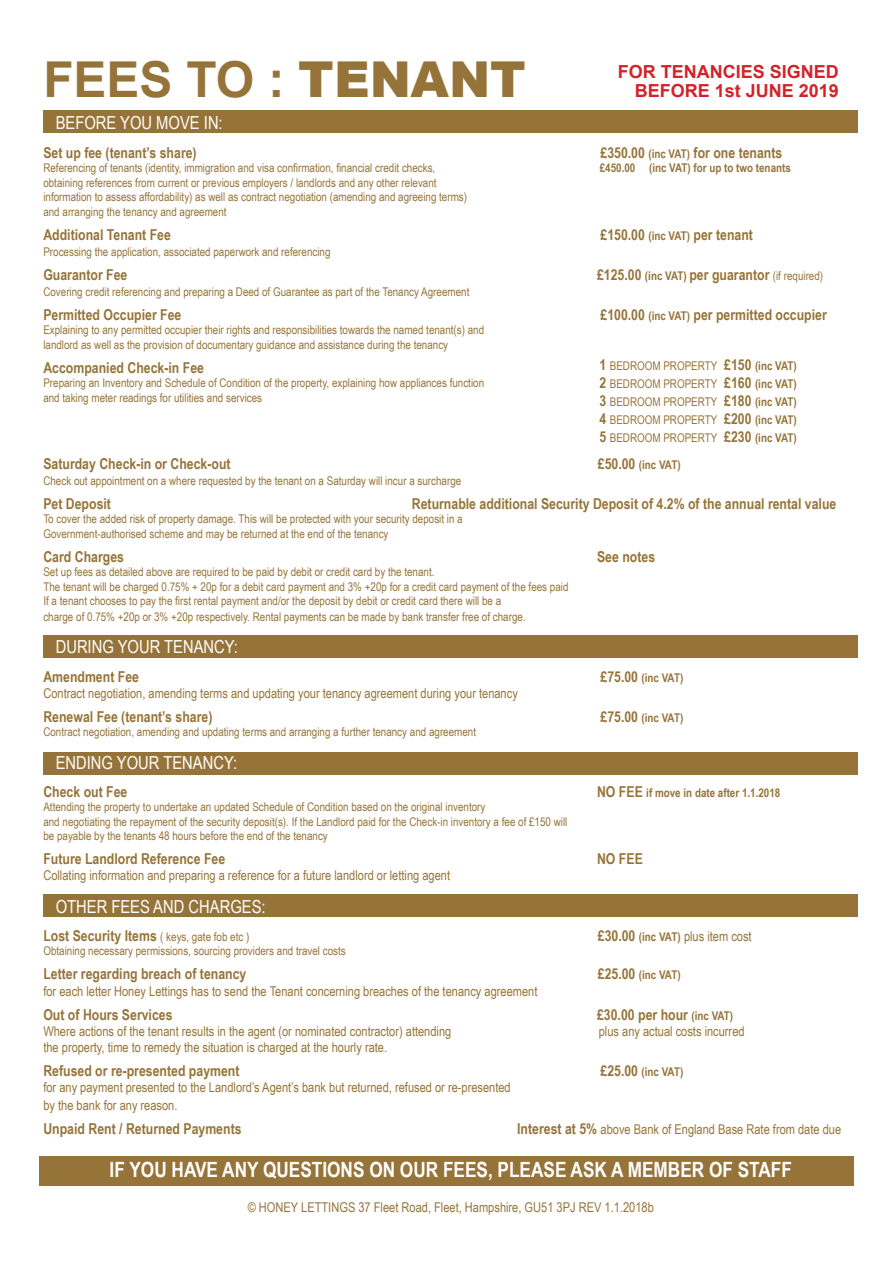
<style>
.page{position:relative;width:893px;height:1263px;background:#fff}
.page>*{position:absolute;margin:0;border:0;box-sizing:border-box;transform-origin:0 0}
.t1{font:700 49.5px "Arial";color:#967439}
.t2{font:700 21px "Arial Narrow";color:#fff}
.t3{font:18px "Arial Narrow";color:#fff}
.t4{font:700 18px/19.5px "Arial";color:#d2232a;text-align:right}
.t5{font:700 15px "Arial Narrow";color:#967439}
.t6{font:13.5px/18px "Arial Narrow";color:#967439}
.t7{font:12px/14.4px "Arial Narrow";color:#967439}
.t8{font:700 12px "Arial Narrow";color:#967439}
.s1{font-weight:900}
.s2{font-size:12px}
.s3{font-weight:400;font-size:12px}
.s4{font-weight:700;font-size:15px}
.s5{font-weight:700}
.s6{font-size:15px}
.s7{font-weight:700;font-size:12px}
</style>
<div class="page">
<div style="left:39px;top:1155px;width:815px;height:30px;background:#967439"></div>
<div style="left:43px;top:894px;width:815px;height:22px;background:#967439"></div>
<div style="left:43px;top:752px;width:815px;height:22px;background:#967439"></div>
<div style="left:43px;top:636px;width:815px;height:22px;background:#967439"></div>
<div style="left:43px;top:111px;width:815px;height:22px;background:#967439"></div>
<h1 class="t1" style="left:43px;top:47px;width:484px">FEES TO : <span class="s1">TENANT</span></h1>
<h3 class="t3" style="left:56px;top:110px;width:169px">BEFORE YOU MOVE IN:</h3>
<p class="t5" style="left:43px;top:141px;width:155px">Set up fee (tenant’s share)</p>
<p class="t5" style="left:600px;top:141px;width:183px">£350.00 <span class="s2">(inc VAT)</span> for one tenants</p>
<p class="t7" style="left:43px;top:160px;width:393px">Referencing of tenants (identity, immigration and visa confirmation, financial credit checks,</p>
<p class="t8" style="left:600px;top:159px;width:193px">£450.00 (inc VAT) for up to two tenants</p>
<p class="t7" style="left:43px;top:175px;width:425px">obtaining references from current or previous employers / landlords and any other relevant information to assess affordability) as well as contract negotiation (amending and agreeing terms) and arranging the tenancy and agreement</p>
<p class="t5" style="left:43px;top:223px;width:129px">Additional Tenant Fee</p>
<p class="t5" style="left:600px;top:223px;width:154px">£150.00 <span class="s2">(inc VAT)</span> per tenant</p>
<p class="t7" style="left:43px;top:244px;width:289px">Processing the application, associated paperwork and referencing</p>
<p class="t5" style="left:43px;top:263px;width:86px">Guarantor Fee</p>
<p class="t5" style="left:597px;top:263px;width:228px">£125.00 <span class="s2">(inc VAT)</span> per guarantor <span class="s3">(if required)</span></p>
<p class="t7" style="left:43px;top:284px;width:427px">Covering credit referencing and preparing a Deed of Guarantee as part of the Tenancy Agreement</p>
<p class="t5" style="left:43px;top:303px;width:140px">Permitted Occupier Fee</p>
<p class="t5" style="left:600px;top:303px;width:228px">£100.00 <span class="s2">(inc VAT)</span> per permitted occupier</p>
<p class="t7" style="left:43px;top:322px;width:442px">Explaining to any permitted occupier their rights and responsibilities towards the named tenant(s) and landlord as well as the provision of documentary guidance and assistance during the tenancy</p>
<p class="t5" style="left:43px;top:356px;width:162px">Accompanied Check-in Fee</p>
<p class="t7" style="left:43px;top:375px;width:442px">Preparing an Inventory and Schedule of Condition of the property, explaining how appliances function and taking meter readings for utilities and services</p>
<h3 class="t4" style="left:618px;top:62px;width:223px">FOR TENANCIES SIGNED<br>BEFORE 1st JUNE 2019</h3>
<p class="t7" style="left:600px;top:356px;width:199px;line-height:18px;text-align:justify"><span class="s4">1</span> BEDROOM PROPERTY <span class="s4">£150</span> <span class="s5">(inc VAT)<br></span><span class="s4">2</span> BEDROOM PROPERTY <span class="s4">£160</span> <span class="s5">(inc VAT)<br></span><span class="s4">3</span> BEDROOM PROPERTY <span class="s4">£180</span> <span class="s5">(inc VAT)<br></span><span class="s4">4</span> BEDROOM PROPERTY <span class="s4">£200</span> <span class="s5">(inc VAT)<br></span><span class="s4">5</span> BEDROOM PROPERTY <span class="s4">£230</span> <span class="s5">(inc VAT)</span></p>
<p class="t5" style="left:43px;top:452px;width:189px">Saturday Check-in or Check-out</p>
<p class="t8" style="left:598px;top:455px;width:84px"><span class="s6">£50.00</span> (inc VAT)</p>
<p class="t7" style="left:43px;top:473px;width:419px">Check out appointment on a where requested by the tenant on a Saturday will incur a surcharge</p>
<p class="t5" style="left:43px;top:492px;width:69px">Pet Deposit</p>
<p class="t5" style="left:412px;top:492px;width:426px">Returnable additional Security Deposit of 4.2% of the annual rental value</p>
<p class="t7" style="left:43px;top:511px;width:421px">To cover the added risk of property damage. This will be protected with your security deposit in a<br>Government-authorised scheme and may be returned at the end of the tenancy</p>
<p class="t5" style="left:43px;top:545px;width:82px">Card Charges</p>
<p class="t5" style="left:597px;top:545px;width:60px">See notes</p>
<p class="t7" style="left:43px;top:564px;width:527px">Set up fees as detailed above are required to be paid by debit or credit card by the tenant.<br>The tenant will be charged 0.75% + 20p for a debit card payment and 3% +20p for a credit card payment of the fees paid<br>If a tenant chooses to pay the first rental payment and/or the deposit by debit or credit card there will be a</p>
<p class="t7" style="left:43px;top:609px;width:484px">charge of 0.75% +20p or 3% +20p respectively. Rental payments can be made by bank transfer free of charge.</p>
<h3 class="t3" style="left:56px;top:634px;width:184px">DURING YOUR TENANCY:</h3>
<p class="t5" style="left:43px;top:665px;width:97px">Amendment Fee</p>
<p class="t8" style="left:600px;top:668px;width:84px"><span class="s6">£75.00</span> (inc VAT)</p>
<p class="t6" style="left:43px;top:684px;width:476px">Contract negotiation, amending terms and updating your tenancy agreement during your tenancy</p>
<p class="t5" style="left:43px;top:705px;width:171px">Renewal Fee (tenant’s share)</p>
<p class="t8" style="left:600px;top:709px;width:84px"><span class="s6">£75.00</span> (inc VAT)</p>
<p class="t7" style="left:43px;top:724px;width:434px">Contract negotiation, amending and updating terms and arranging a further tenancy and agreement</p>
<h3 class="t3" style="left:56px;top:749px;width:183px">ENDING YOUR TENANCY:</h3>
<p class="t5" style="left:43px;top:780px;width:86px">Check out Fee</p>
<p class="t8" style="left:597px;top:784px;width:185px"><span class="s6">NO FEE</span> if move in date after 1.1.2018</p>
<p class="t7" style="left:43px;top:799px;width:526px">Attending the property to undertake an updated Schedule of Condition based on the original inventory<br>and negotiating the repayment of the security deposit(s). If the Landlord paid for the Check-in inventory a fee of £150 will be payable by the tenants 48 hours before the end of the tenancy</p>
<p class="t5" style="left:43px;top:848px;width:183px">Future Landlord Reference Fee</p>
<p class="t5" style="left:597px;top:848px;width:47px">NO FEE</p>
<p class="t6" style="left:43px;top:866px;width:408px">Collating information and preparing a reference for a future landlord or letting agent</p>
<h3 class="t3" style="left:56px;top:893px;width:211px">OTHER FEES AND CHARGES:</h3>
<p class="t5" style="left:43px;top:924px;width:208px">Lost Security Items <span class="s3">( keys, gate fob etc )</span></p>
<p class="t6" style="left:598px;top:927px;width:155px"><span class="s4">£30.00</span> <span class="s7">(inc VAT)</span> plus item cost</p>
<p class="t7" style="left:43px;top:943px;width:304px">Obtaining necessary permissions, sourcing providers and travel costs</p>
<p class="t5" style="left:43px;top:963px;width:205px">Letter regarding breach of tenancy</p>
<p class="t8" style="left:598px;top:966px;width:84px"><span class="s6">£25.00</span> (inc VAT)</p>
<p class="t6" style="left:43px;top:981px;width:496px">for each letter Honey Lettings has to send the Tenant concerning breaches of the tenancy agreement</p>
<p class="t5" style="left:43px;top:1003px;width:131px">Out of Hours Services</p>
<p class="t5" style="left:597px;top:1003px;width:138px">£30.00 per hour <span class="s2">(inc VAT)</span></p>
<p class="t6" style="left:43px;top:1021px;width:409px">Where actions of the tenant results in the agent (or nominated contractor) attending</p>
<p class="t6" style="left:599px;top:1021px;width:147px">plus any actual costs incurred</p>
<p class="t6" style="left:43px;top:1038px;width:345px">the property, time to remedy the situation is charged at the hourly rate.</p>
<p class="t5" style="left:43px;top:1059px;width:198px">Refused or re-presented payment</p>
<p class="t8" style="left:600px;top:1063px;width:84px"><span class="s6">£25.00</span> (inc VAT)</p>
<p class="t6" style="left:43px;top:1078px;width:469px">for any payment presented to the Landlord’s Agent’s bank but returned, refused or re-presented by the bank for any reason.</p>
<p class="t5" style="left:43px;top:1118px;width:200px">Unpaid Rent / Returned Payments</p>
<p class="t6" style="left:517px;top:1120px;width:326px"><span class="s4">Interest at 5%</span> above Bank of England Base Rate from date due</p>
<h2 class="t2" style="left:110px;top:1154px;width:684px">IF YOU HAVE ANY QUESTIONS ON OUR FEES, PLEASE ASK A MEMBER OF STAFF</h2>
<p class="t6" style="left:248px;top:1197px;width:408px">© HONEY LETTINGS 37 Fleet Road, Fleet, Hampshire, GU51 3PJ REV 1.1.2018b</p>
</div>
